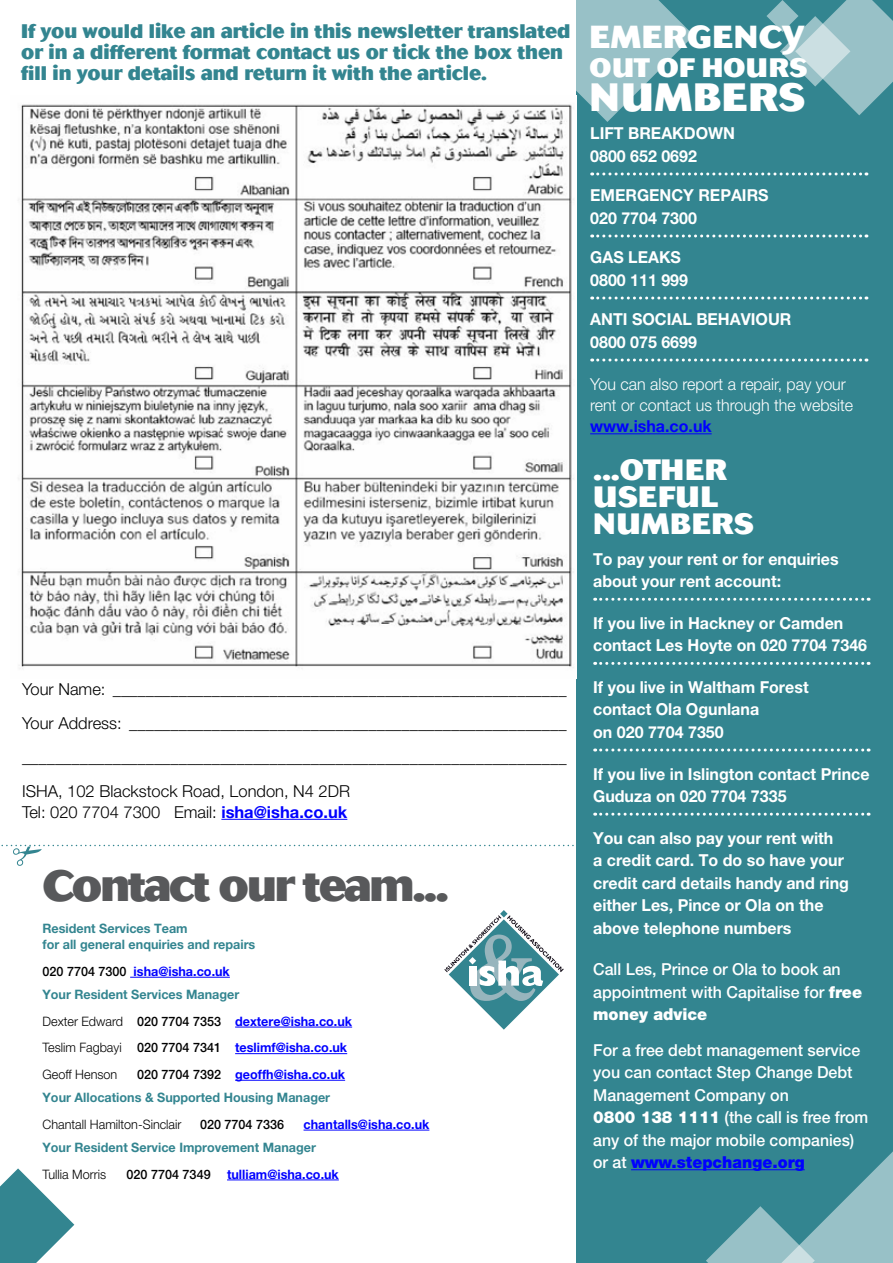
<style>
.page{position:relative;width:893px;height:1263px;background:#fff}
.page>*{position:absolute;margin:0;border:0;box-sizing:border-box;transform-origin:0 0}
.t1{font:800 43.35px "Cosmos";letter-spacing:-.05em;color:#58595b}
.t2{font:800 39.15px "Cosmos";color:#fff}
.t3{font:800 31.65px "Cosmos";letter-spacing:.03em;color:#fff}
.t4{font:800 29.1px/27px "Cosmos";color:#fff}
.t5{font:800 26.55px "Cosmos";color:#fff}
.t6{font:800 19.5px/21px "Cosmos";color:#338590;scale:.96 1}
.t7{font:700 16.5px/22.5px "Helvetica Neue LT Pro";color:#fff}
.t8{font:300 16.5px/33.8px "Helvetica Neue LT Pro";color:#000;text-align:justify}
.t9{font:500 16.5px/22.5px "Helvetica Neue LT Pro";color:#fff}
.t10{font:300 16.5px/21px "Helvetica Neue LT Pro";color:#fff}
.t11{font:700 16.5px "Helvetica Neue LT Pro";color:#00f}
.t12{font:700 13.05px/23.2px "Helvetica Neue LT Pro";color:#338590}
.t13{font:300 13.05px/26.5px "Helvetica Neue LT Pro";color:#000}
.t14{font:700 13.05px "Helvetica Neue LT Pro";color:#00f}
.t15{font:500 13.05px "Helvetica Neue LT Pro";color:#000}
.s1{font-weight:700;color:#00f}
.s2{font-weight:500;color:#000}
.s3{color:#00f}
.s4{font-weight:500}
.s5{font-weight:900}
.s6{font-weight:900;color:#00f}
</style>
<div class="page">
<div style="left:577px;top:0;width:316px;height:1263px;background:#338590"></div>
<svg style="left:576px;top:0;width:118px;height:122px"></svg>
<svg style="left:706px;top:1151px;width:187px;height:112px"></svg>
<svg style="left:766px;top:0;width:127px;height:115px"></svg>
<hr style="left:221px;top:819px;width:126px;height:1px;background:#00f">
<svg style="left:592px;top:172px;width:275px;height:3px"></svg>
<svg style="left:592px;top:234px;width:275px;height:3px"></svg>
<svg style="left:592px;top:296px;width:275px;height:3px"></svg>
<svg style="left:592px;top:358px;width:275px;height:3px"></svg>
<hr style="left:590px;top:433px;width:122px;height:1px;background:#00f">
<svg style="left:595px;top:598px;width:274px;height:3px"></svg>
<svg style="left:595px;top:662px;width:274px;height:3px"></svg>
<svg style="left:595px;top:748px;width:274px;height:3px"></svg>
<svg style="left:595px;top:813px;width:274px;height:3px"></svg>
<hr style="left:631px;top:1169px;width:174px;height:1px;background:#00f">
<hr style="left:130px;top:977px;width:100px;height:1px;background:#00f">
<hr style="left:235px;top:1027px;width:117px;height:1px;background:#00f">
<hr style="left:235px;top:1053px;width:112px;height:1px;background:#00f">
<hr style="left:235px;top:1080px;width:110px;height:1px;background:#00f">
<hr style="left:304px;top:1130px;width:125px;height:1px;background:#00f">
<hr style="left:227px;top:1179px;width:112px;height:1px;background:#00f">
<svg style="left:444px;top:910px;width:120px;height:120px"></svg>
<img style="left:18px;top:96px;width:559px;height:573px">
<svg style="left:1px;top:845px;width:576px;height:21px"></svg>
<svg style="left:0;top:1168px;width:74px;height:95px"></svg>
<p class="t6" style="left:21px;top:21px;width:574px">If you would like an article in this newsletter translated or in a different format contact us or tick the box then fill in your details and return it with the article.</p>
<p class="t8" style="left:22px;top:672px;width:546px">Your Name: _______________________________________________________ Your Address: _____________________________________________________ __________________________________________________________________ ISHA, 102 Blackstock Road, London, N4 2DR</p>
<p class="t8" style="left:22px;top:794px;width:327px">Tel: 020 7704 7300 Email: <span class="s1">isha@isha.co.uk</span></p>
<h1 class="t1" style="left:43px;top:860px;width:408px">Contact our team...</h1>
<p class="t12" style="left:43px;top:919px;width:214px;line-height:16.5px">Resident Services Team<br>for all general enquiries and repairs</p>
<p class="t12" style="left:43px;top:959px;width:198px"><span class="s2">020 7704 7300</span> <span class="s3">isha@isha.co.uk<br></span>Your Resident Services Manager</p>
<p class="t13" style="left:43px;top:1007px;width:311px">Dexter Edward <span class="s4">020 7704 7353</span> <span class="s1">dextere@isha.co.uk<br></span>Teslim Fagbayi <span class="s4">020 7704 7341</span> <span class="s1">teslimf@isha.co.uk<br></span>Geoff Henson</p>
<p class="t12" style="left:43px;top:1062px;width:304px;text-indent:95px"><span class="s2">020 7704 7392</span> <span class="s3">geoffh@isha.co.uk<br></span>Your Allocations &amp; Supported Housing Manager</p>
<p class="t13" style="left:43px;top:1110px;width:140px">Chantall Hamilton-Sinclair</p>
<p class="t15" style="left:200px;top:1116px;width:86px">020 7704 7336</p>
<p class="t14" style="left:304px;top:1116px;width:127px">chantalls@isha.co.uk</p>
<p class="t12" style="left:43px;top:1135px;width:275px">Your Resident Service Improvement Manager</p>
<p class="t13" style="left:43px;top:1160px;width:65px">Tullia Morris</p>
<p class="t15" style="left:127px;top:1166px;width:86px">020 7704 7349</p>
<p class="t14" style="left:227px;top:1166px;width:113px">tulliam@isha.co.uk</p>
<h3 class="t3" style="left:590px;top:18px;width:217px">EMERGENCY</h3>
<h3 class="t5" style="left:590px;top:52px;width:134px">Outofhours</h3>
<h2 class="t2" style="left:590px;top:74px;width:32px">numbers</h2>
<p class="t7" style="left:590px;top:122px;width:19px">Lift</p>
<p class="t7" style="left:628px;top:122px;width:23px">Brea</p>
<p class="t7" style="left:590px;top:122px;width:108px;text-align:right">kdown<br>0800 652 0692</p>
<p class="t7" style="left:590px;top:184px;width:23px">Emergenc</p>
<p class="t7" style="left:590px;top:184px;width:119px;text-indent:93px">y repairs<br>020 7704 7300</p>
<p class="t7" style="left:590px;top:246px;width:99px">Gas Leaks<br>0800 111 999</p>
<p class="t7" style="left:590px;top:308px;width:21px">Anti</p>
<p class="t7" style="left:632px;top:308px;width:22px">Social</p>
<p class="t7" style="left:696px;top:308px;width:24px">Beha</p>
<p class="t7" style="left:741px;top:308px;width:21px">viour</p>
<p class="t7" style="left:590px;top:330px;width:108px">0800 075 6699</p>
<p class="t10" style="left:590px;top:373px;width:264px">You can also report a repair, pay your rent or contact us through the website</p>
<p class="t11" style="left:590px;top:416px;width:123px">www.isha.co.uk</p>
<h3 class="t4" style="left:593px;top:456px;width:49px">...other useful numbers</h3>
<p class="t7" style="left:593px;top:547px;width:247px">To pay your rent or for enquiries about your rent account:</p>
<p class="t7" style="left:593px;top:611px;width:275px">If you live in Hackney or Camden contact Les Hoyte on 020 7704 7346</p>
<p class="t7" style="left:593px;top:675px;width:217px">If you live in Waltham Forest contact Ola Ogunlana<br>on 020 7704 7350</p>
<p class="t7" style="left:593px;top:762px;width:278px">If you live in Islington contact Prince<br>Guduza on 020 7704 7335</p>
<p class="t7" style="left:593px;top:826px;width:257px">You can also pay your rent with<br>a credit card. To do so have your credit card details handy and ring either Les, Pince or Ola on the above telephone numbers</p>
<p class="t9" style="left:593px;top:958px;width:270px">Call Les, Prince or Ola to book an appointment with Capitalise for <span class="s5">free money advice</span></p>
<p class="t9" style="left:593px;top:1038px;width:277px">For a free debt management service you can contact Step Change Debt<br>Management Company on<br><span class="s5">0800 138 1111</span> (the call is free from any of the major mobile companies) or at <span class="s6">www.stepchange.org</span></p>
</div>
